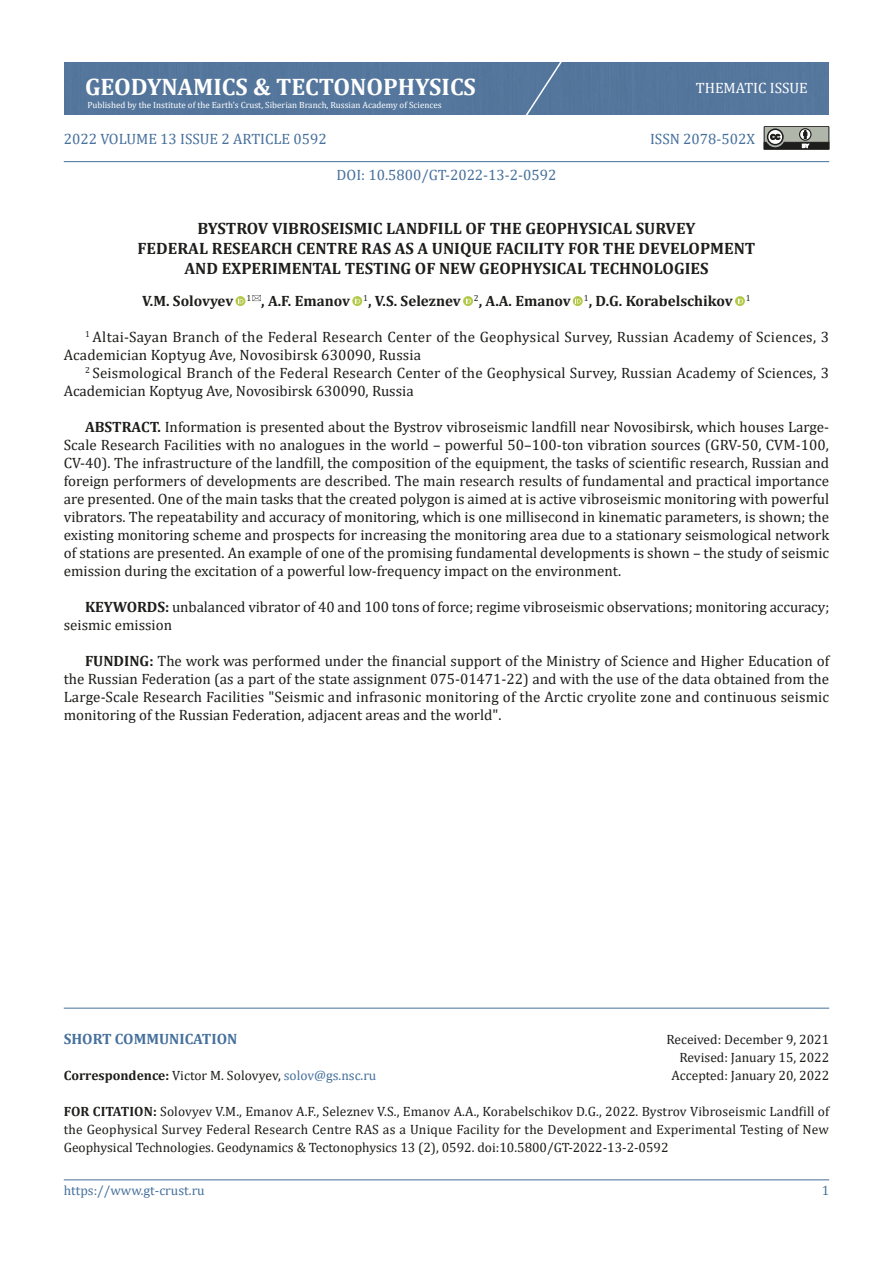
<style>
.page{position:relative;width:893px;height:1263px;background:#fff}
.page>*{position:absolute;margin:0;border:0;box-sizing:border-box;transform-origin:0 0}
.t1{font:700 24px "Cambria";color:#fff}
.t2{font:700 16.5px/19.8px "Cambria";color:#1d1d1b;text-align:center}
.t3{font:15px/18px "Cambria";color:#1d1d1b}
.t4{font:15px/18px "Cambria";letter-spacing:.02em;color:#1d1d1b}
.t5{font:15px "Cambria";color:#46709c}
.t6{font:700 15px "Cambria";color:#1d1d1b}
.t7{font:700 15px "Cambria";color:#46709c}
.t8{font:15px "Cambria";color:#fff}
.t9{font:13.5px/18px "Cambria";color:#1d1d1b;text-align:right}
.t10{font:13.5px "Cambria";color:#46709c}
.t11{font:9px "Cambria";color:#fff}
.s1{font-weight:700}
.s2{color:#46709c}
</style>
<div class="page">
<hr style="left:64px;top:161px;width:765px;height:1px;background:#46709c">
<div style="left:64px;top:62px;width:765px;height:53px;background:#55769c"></div>
<div style="left:522px;top:62px;width:44px;height:53px;background:#55769c"></div>
<hr style="left:64px;top:1179px;width:765px;height:1px;background:#46709c">
<svg style="left:764px;top:126px;width:65px;height:23px"></svg>
<hr style="left:64px;top:1008px;width:765px;height:1px;background:#46709c">
<svg style="left:252px;top:295px;width:9px;height:7px"></svg>
<svg style="left:235px;top:296px;width:10px;height:10px"></svg>
<svg style="left:238px;top:298px;width:5px;height:5px"></svg>
<svg style="left:352px;top:296px;width:10px;height:10px"></svg>
<svg style="left:355px;top:298px;width:5px;height:5px"></svg>
<svg style="left:463px;top:296px;width:10px;height:10px"></svg>
<svg style="left:466px;top:298px;width:5px;height:5px"></svg>
<svg style="left:573px;top:296px;width:10px;height:10px"></svg>
<svg style="left:575px;top:298px;width:6px;height:5px"></svg>
<svg style="left:735px;top:296px;width:10px;height:10px"></svg>
<svg style="left:738px;top:298px;width:5px;height:5px"></svg>
<h1 class="t1" style="left:85px;top:70px;width:392px">GEODYNAMICS &amp; TECTONOPHYSICS</h1>
<p class="t8" style="left:696px;top:79px;width:114px">THEMATIC ISSUE</p>
<p class="t11" style="left:87px;top:100px;width:356px">Published by the Institute of the Earth’s Crust, Siberian Branch, Russian Academy of Sciences</p>
<p class="t5" style="left:64px;top:130px;width:265px">2022 VOLUME 13 ISSUE 2 ARTICLE 0592</p>
<p class="t5" style="left:337px;top:166px;width:221px">DOI: 10.5800/GT-2022-13-2-0592</p>
<p class="t5" style="left:650px;top:130px;width:106px">ISSN 2078-502X</p>
<p class="t2" style="left:138px;top:218px;width:619px">BYSTROV VIBROSEISMIC LANDFILL OF THE GEOPHYSICAL SURVEY<br>FEDERAL RESEARCH CENTRE RAS AS A UNIQUE FACILITY FOR THE DEVELOPMENT<br>AND EXPERIMENTAL TESTING OF NEW GEOPHYSICAL TECHNOLOGIES</p>
<p class="t6" style="left:142px;top:290px;width:610px">V.M. Solovyev <sup>1</sup> , A.F. Emanov <sup>1</sup>, V.S. Seleznev <sup>2</sup>, A.A. Emanov <sup>1</sup>, D.G. Korabelschikov <sup>1</sup></p>
<p class="t4" style="left:64px;top:328px;width:767px;text-indent:21px"><sup>1</sup> Altai-Sayan Branch of the Federal Research Center of the Geophysical Survey, Russian Academy of Sciences, 3<br>Academician Koptyug Ave, Novosibirsk 630090, Russia</p>
<p class="t3" style="left:64px;top:364px;width:767px;text-indent:21px"><sup>2</sup> Seismological Branch of the Federal Research Center of the Geophysical Survey, Russian Academy of Sciences, 3<br>Academician Koptyug Ave, Novosibirsk 630090, Russia</p>
<p class="t3" style="left:64px;top:418px;width:767px;text-align:justify;text-indent:21px"><span class="s1">ABSTRACT.</span> Information is presented about the Bystrov vibroseismic landfill near Novosibirsk, which houses Large-Scale Research Facilities with no analogues in the world – powerful 50–100-ton vibration sources (GRV-50, CVM-100, CV-40). The infrastructure of the landfill, the composition of the equipment, the tasks of scientific research, Russian and foreign performers of developments are described. The main research results of fundamental and practical importance are presented. One of the main tasks that the created polygon is aimed at is active vibroseismic monitoring with powerful vibrators. The repeatability and accuracy of monitoring, which is one millisecond in kinematic parameters, is shown; the existing monitoring scheme and prospects for increasing the monitoring area due to a stationary seismological network of stations are presented. An example of one of the promising fundamental developments is shown – the study of seismic emission during the excitation of a powerful low-frequency impact on the environment.</p>
<p class="t3" style="left:64px;top:598px;width:767px;text-indent:21px"><span class="s1">KEYWORDS:</span> unbalanced vibrator of 40 and 100 tons of force; regime vibroseismic observations; monitoring accuracy; seismic emission</p>
<p class="t3" style="left:64px;top:652px;width:767px;text-align:justify;text-indent:21px"><span class="s1">FUNDING:</span> The work was performed under the financial support of the Ministry of Science and Higher Education of the Russian Federation (as a part of the state assignment 075-01471-22) and with the use of the data obtained from the Large-Scale Research Facilities "Seismic and infrasonic monitoring of the Arctic cryolite zone and continuous seismic monitoring of the Russian Federation, adjacent areas and the world".</p>
<p class="t7" style="left:64px;top:1028px;width:175px">SHORT COMMUNICATION</p>
<p class="t9" style="left:666px;top:1030px;width:164px">Received: December 9, 2021<br>Revised: January 15, 2022</p>
<p class="t9" style="left:64px;top:1066px;width:314px"><span class="s1">Correspondence:</span> Victor M. Solovyev, <span class="s2">solov@gs.nsc.ru</span></p>
<p class="t9" style="left:672px;top:1066px;width:159px">Accepted: January 20, 2022</p>
<p class="t9" style="left:64px;top:1102px;width:767px;text-align:justify"><span class="s1">FOR CITATION:</span> Solovyev V.M., Emanov A.F., Seleznev V.S., Emanov A.A., Korabelschikov D.G., 2022. Bystrov Vibroseismic Landfill of the Geophysical Survey Federal Research Centre RAS as a Unique Facility for the Development and Experimental Testing of New Geophysical Technologies. Geodynamics &amp; Tectonophysics 13 (2), 0592. doi:10.5800/GT-2022-13-2-0592</p>
<p class="t10" style="left:64px;top:1183px;width:142px">https://www.gt-crust.ru</p>
<p class="t10" style="left:822px;top:1183px;width:9px">1</p>
</div>
